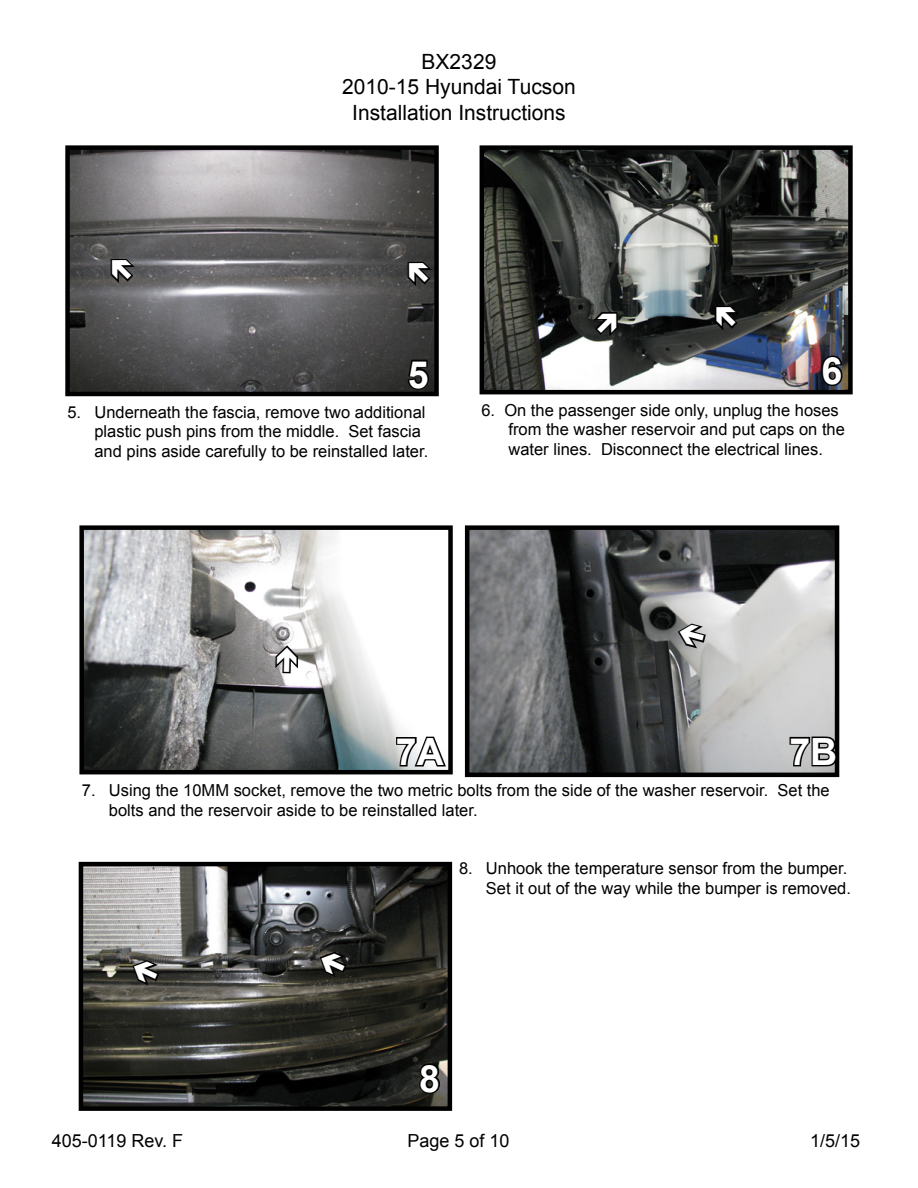
<style>
.page{position:relative;width:918px;height:1188px;background:#fff}
.page>*{position:absolute;margin:0;border:0;box-sizing:border-box;transform-origin:0 0}
.t1{font:700 37.5px "Arial";color:#fff}
.t2{font:21px/25.2px "Arial";color:#000;text-align:center}
.t3{font:18px "Arial";color:#000}
.t4{font:16.5px/19.8px "Arial";color:#000}
</style>
<div class="page">
<img style="left:84px;top:530px;width:349px;height:239px">
<div style="left:79px;top:525px;width:374px;height:249px;border:4px solid #000"></div>
<svg style="left:395px;top:734px;width:51px;height:34px"></svg>
<img style="left:470px;top:530px;width:364px;height:242px">
<div style="left:465px;top:525px;width:374px;height:252px;border:4px solid #000"></div>
<svg style="left:788px;top:735px;width:51px;height:33px;background:#5e5e5e"></svg>
<img style="left:84px;top:867px;width:363px;height:239px">
<div style="left:79px;top:862px;width:373px;height:249px;border:4px solid #000"></div>
<svg style="left:418px;top:1061px;width:24px;height:35px"></svg>
<img style="left:70px;top:150px;width:364px;height:241px">
<div style="left:65px;top:145px;width:374px;height:251px;border:4px solid #000"></div>
<svg style="left:406px;top:358px;width:25px;height:33px"></svg>
<img style="left:485px;top:150px;width:363px;height:239px">
<div style="left:480px;top:145px;width:373px;height:249px;border:4px solid #000"></div>
<svg style="left:820px;top:354px;width:24px;height:34px"></svg>
<svg style="left:273px;top:643px;width:28px;height:32px"></svg>
<svg style="left:676px;top:621px;width:32px;height:30px"></svg>
<svg style="left:130px;top:958px;width:32px;height:30px"></svg>
<svg style="left:318px;top:949px;width:31px;height:31px"></svg>
<svg style="left:109px;top:256px;width:29px;height:31px"></svg>
<svg style="left:406px;top:259px;width:29px;height:31px"></svg>
<svg style="left:628px;top:199px;width:28px;height:32px"></svg>
<svg style="left:713px;top:303px;width:30px;height:31px"></svg>
<svg style="left:590px;top:311px;width:30px;height:29px"></svg>
<p class="t2" style="left:342px;top:50px;width:235px">BX2329<br>2010-15 Hyundai Tucson<br>Installation Instructions</p>
<h1 class="t1" style="left:408px;top:349px;width:22px">5</h1>
<h1 class="t1" style="left:822px;top:346px;width:22px">6</h1>
<p class="t4" style="left:508px;top:400px;width:338px;text-indent:-27px">6. On the passenger side only, unplug the hoses from the washer reservoir and put caps on the water lines. Disconnect the electrical lines.</p>
<p class="t4" style="left:94px;top:402px;width:335px;text-indent:-27px">5. Underneath the fascia, remove two additional plastic push pins from the middle. Set fascia and pins aside carefully to be reinstalled later.</p>
<h1 class="t1" style="left:789px;top:727px;width:49px">7B</h1>
<h1 class="t1" style="left:396px;top:727px;width:49px">7A</h1>
<p class="t4" style="left:109px;top:781px;width:722px;text-indent:-27px">7. Using the 10MM socket, remove the two metric bolts from the side of the washer reservoir. Set the bolts and the reservoir aside to be reinstalled later.</p>
<p class="t4" style="left:459px;top:858px;width:393px;text-align:right">8. Unhook the temperature sensor from the bumper.<br>Set it out of the way while the bumper is removed.</p>
<h1 class="t1" style="left:419px;top:1054px;width:22px">8</h1>
<p class="t3" style="left:52px;top:1129px;width:133px">405-0119 Rev. F</p>
<p class="t3" style="left:407px;top:1129px;width:104px">Page 5 of 10</p>
<p class="t3" style="left:810px;top:1129px;width:52px">1/5/15</p>
</div>
